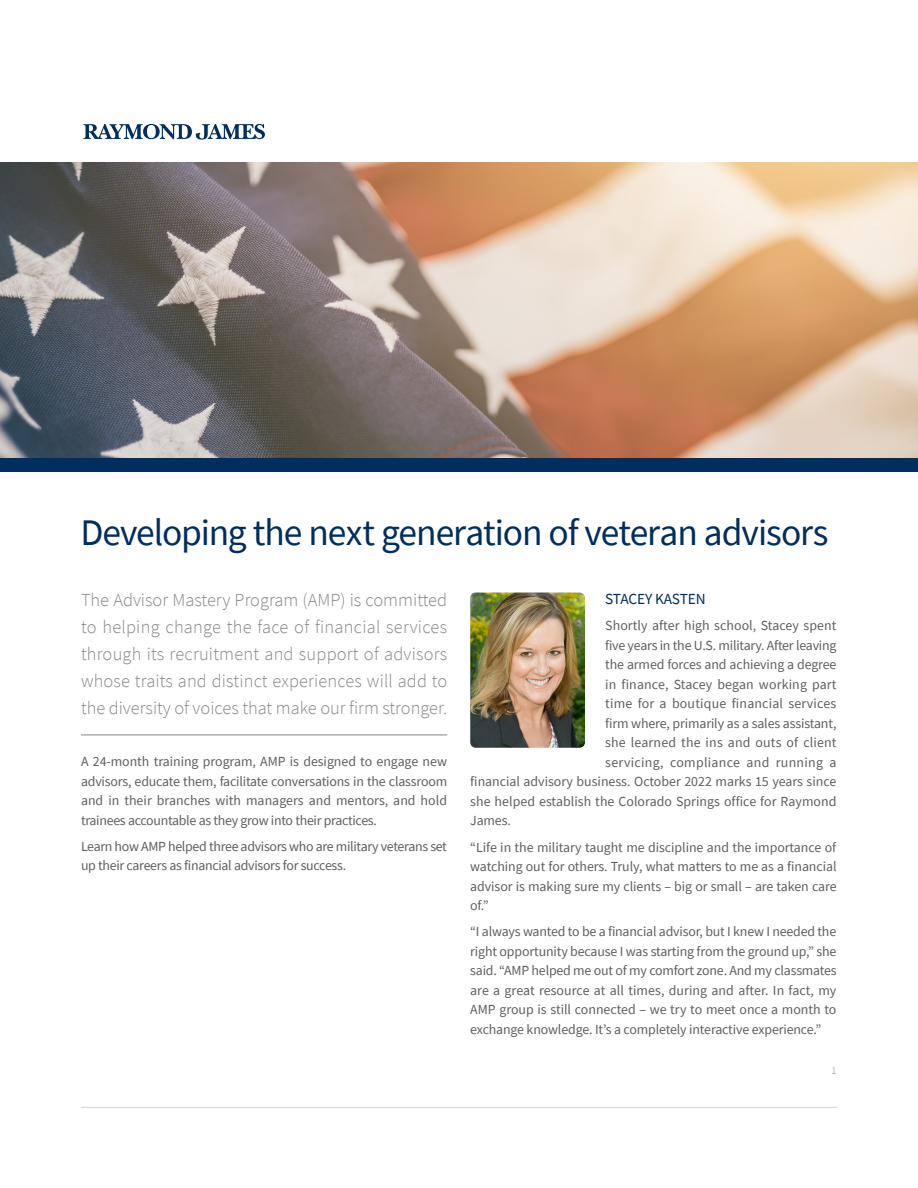
<style>
.page{position:relative;width:918px;height:1188px;background:#fff}
.page>*{position:absolute;margin:0;border:0;box-sizing:border-box;transform-origin:0 0}
.Article_title{font:37.5px "Source Sans Pro";letter-spacing:-.03em;color:#002e5e}
.Intro_copy{font:300 18.3px/27px "Source Sans Pro";color:#848689;text-align:justify}
.Subhead_-_1st_Tier{font:15.3px "Source Sans Pro";letter-spacing:-.015em;color:#002e5e}
.Body_Copy{font:13.8px/19.5px "Source Sans Pro";letter-spacing:-.01em;color:#5f5f62;text-align:justify}
.Body_Copy-2{font:13.8px "Source Sans Pro";letter-spacing:.01em;color:#5f5f62}
.Body_Copy-3{font:13.8px "Source Sans Pro";letter-spacing:.015em;color:#5f5f62}
.Body_Copy-4{font:13.8px "Source Sans Pro";letter-spacing:.025em;color:#5f5f62}
.t1{font:300 10.5px "Source Sans Pro";color:#848689}
</style>
<div class="page">
<img style="left:0;top:162px;width:918px;height:296px">
<hr style="left:81px;top:1107px;width:756px;height:1px;background:#d3d4d6">
<svg style="left:83px;top:124px;width:182px;height:16px"></svg>
<hr style="left:81px;top:735px;width:366px;height:1px;background:#848689">
<div style="left:0;top:458px;width:918px;height:13px;background:#002e5e"></div>
<img style="left:470px;top:593px;width:115px;height:155px">
<p class="Article_title" style="left:80px;top:509px;width:750px">Developing the next generation of veteran advisors</p>
<p class="Intro_copy" style="left:81px;top:587px;width:368px">The Advisor Mastery Program (AMP) is committed to helping change the face of financial services through its recruitment and support of advisors whose traits and distinct experiences will add to the diversity of voices that make our firm stronger.</p>
<p class="Body_Copy" style="left:81px;top:752px;width:368px">A 24-month training program, AMP is designed to engage new advisors, educate them, facilitate conversations in the classroom and in their branches with managers and mentors, and hold trainees accountable as they grow into their practices.</p>
<p class="Body_Copy" style="left:81px;top:836px;width:368px">Learn how AMP helped three advisors who are military veterans set up their careers as financial advisors for success.</p>
<p class="Subhead_-_1st_Tier" style="left:605px;top:589px;width:102px">STACEY KASTEN</p>
<p class="Body_Copy" style="left:605px;top:616px;width:233px">Shortly after high school, Stacey spent</p>
<p class="Body_Copy" style="left:605px;top:635px;width:233px">five years in the U.S. military. After leaving</p>
<p class="Body_Copy" style="left:605px;top:655px;width:233px">the armed forces and achieving a degree</p>
<p class="Body_Copy-2" style="left:605px;top:675px;width:233px">in finance, Stacey began working part</p>
<p class="Body_Copy-3" style="left:605px;top:695px;width:233px">time for a boutique financial services</p>
<p class="Body_Copy" style="left:605px;top:713px;width:233px">firm where, primarily as a sales assistant,</p>
<p class="Body_Copy-2" style="left:605px;top:734px;width:233px">she learned the ins and outs of client</p>
<p class="Body_Copy-4" style="left:605px;top:753px;width:233px">servicing, compliance and running a</p>
<p class="Body_Copy" style="left:470px;top:772px;width:368px">financial advisory business. October 2022 marks 15 years since</p>
<p class="Body_Copy" style="left:470px;top:791px;width:368px">she helped establish the Colorado Springs office for Raymond</p>
<p class="Body_Copy" style="left:470px;top:811px;width:42px">James.</p>
<p class="Body_Copy" style="left:470px;top:837px;width:368px">“Life in the military taught me discipline and the importance of watching out for others. Truly, what matters to me as a financial advisor is making sure my clients – big or small – are taken care of.”</p>
<p class="Body_Copy" style="left:470px;top:922px;width:368px">“I always wanted to be a financial advisor, but I knew I needed the right opportunity because I was starting from the ground up,” she said. “AMP helped me out of my comfort zone. And my classmates are a great resource at all times, during and after. In fact, my AMP group is still connected – we try to meet once a month to exchange knowledge. It’s a completely interactive experience.”</p>
<p class="t1" style="left:831px;top:1064px;width:7px">1</p>
</div>
